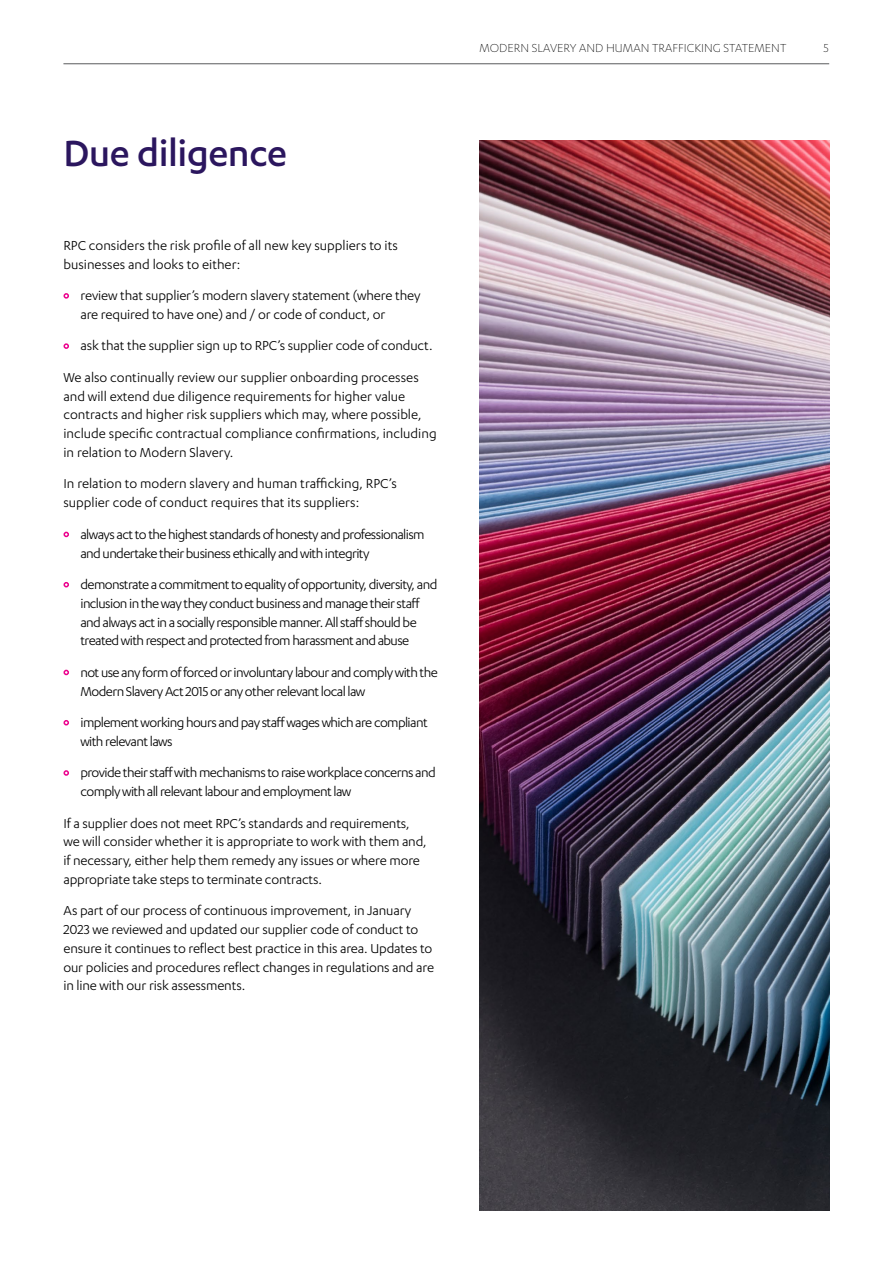
<style>
.page{position:relative;width:893px;height:1263px;background:#fff}
.page>*{position:absolute;margin:0;border:0;box-sizing:border-box;transform-origin:0 0}
.t1{font:500 42px "Karbon";letter-spacing:-.01em;color:#2b165e}
.t2{font:15px/18.8px "Karbon";letter-spacing:-.01em;color:#000}
.t3{font:15px/18.8px "Karbon";letter-spacing:-.04em;color:#000}
.t4{font:300 13.5px "Karbon";color:#000}
.s1{font-weight:700;font-size:16.5px;color:#ec008c}
</style>
<div class="page">
<img style="left:479px;top:140px;width:350px;height:1071px">
<hr style="left:63px;top:63px;width:766px;height:1px;background:#5a5b5d">
<h1 class="t1" style="left:63px;top:130px;width:225px">Due diligence</h1>
<p class="t2" style="left:63px;top:236px;width:336px">RPC considers the risk profile of all new key suppliers to its businesses and looks to either:</p>
<p class="t2" style="left:80px;top:286px;width:342px;text-indent:-17px"><span class="s1">•</span> review that supplier’s modern slavery statement (where they are required to have one) and / or code of conduct, or</p>
<p class="t2" style="left:63px;top:330px;width:371px;line-height:31.5px"><span class="s1">•</span> ask that the supplier sign up to RPC’s supplier code of conduct.<br>We also continually review our supplier onboarding processes</p>
<p class="t2" style="left:63px;top:386px;width:375px">and will extend due diligence requirements for higher value contracts and higher risk suppliers which may, where possible, include specific contractual compliance confirmations, including in relation to Modern Slavery.</p>
<p class="t2" style="left:63px;top:474px;width:335px">In relation to modern slavery and human trafficking, RPC’s supplier code of conduct requires that its suppliers:</p>
<p class="t3" style="left:80px;top:524px;width:346px;text-indent:-17px"><span class="s1">•</span> always act to the highest standards of honesty and professionalism and undertake their business ethically and with integrity</p>
<p class="t3" style="left:80px;top:575px;width:358px;text-indent:-17px"><span class="s1">•</span> demonstrate a commitment to equality of opportunity, diversity, and inclusion in the way they conduct business and manage their staff and always act in a socially responsible manner. All staff should be treated with respect and protected from harassment and abuse</p>
<p class="t3" style="left:80px;top:662px;width:359px;text-indent:-17px"><span class="s1">•</span> not use any form of forced or involuntary labour and comply with the<br>Modern Slavery Act 2015 or any other relevant local law</p>
<p class="t3" style="left:80px;top:713px;width:349px;text-indent:-17px"><span class="s1">•</span> implement working hours and pay staff wages which are compliant with relevant laws</p>
<p class="t3" style="left:80px;top:763px;width:357px;text-indent:-17px"><span class="s1">•</span> provide their staff with mechanisms to raise workplace concerns and comply with all relevant labour and employment law</p>
<p class="t2" style="left:63px;top:813px;width:365px">If a supplier does not meet RPC’s standards and requirements, we will consider whether it is appropriate to work with them and, if necessary, either help them remedy any issues or where more appropriate take steps to terminate contracts.</p>
<p class="t2" style="left:63px;top:901px;width:372px">As part of our process of continuous improvement, in January 2023 we reviewed and updated our supplier code of conduct to ensure it continues to reflect best practice in this area. Updates to our policies and procedures reflect changes in regulations and are in line with our risk assessments.</p>
<p class="t4" style="left:480px;top:40px;width:308px">MODERN SLAVERY AND HUMAN TRAFFICKING STATEMENT</p>
<p class="t4" style="left:823px;top:40px;width:7px">5</p>
</div>
